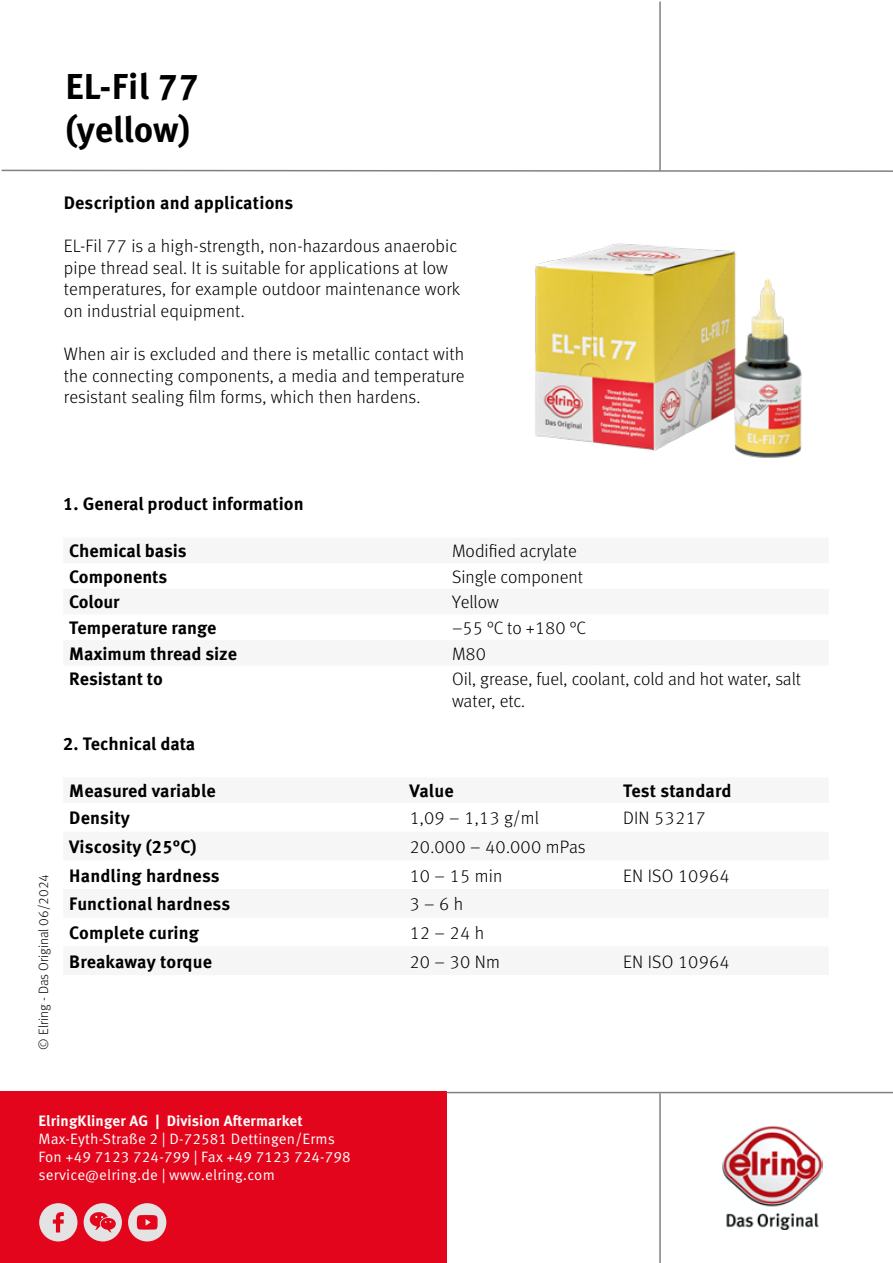
<style>
.page{position:relative;width:893px;height:1263px;background:#fff}
.page>*{position:absolute;margin:0;border:0;box-sizing:border-box;transform-origin:0 0}
.t1{font:700 36px/43.2px "Meta Pro";color:#000}
.t2{font:300 18px/21.6px "Meta Pro";letter-spacing:.01em;color:#000}
.t3{font:700 18px "Meta Pro";color:#000}
.t4{font:15px/18px "Meta Pro Norm";letter-spacing:.01em;color:#fff}
.t5{font:700 15px "Meta Pro";letter-spacing:.01em;color:#fff}
.t6{font:300 13.5px "Meta Pro";color:#000}
</style>
<div class="page">
<hr style="left:659px;top:2px;width:2px;height:169px;background:#808080">
<svg style="left:1px;top:169px;width:892px;height:3px"></svg>
<hr style="left:659px;top:1093px;width:2px;height:170px;background:#808080">
<div style="left:0;top:1092px;width:446px;height:171px;background:#e3051b"></div>
<hr style="left:446px;top:1092px;width:447px;height:1px;background:#808080">
<img style="left:722px;top:1125px;width:100px;height:104px">
<svg style="left:39px;top:1203px;width:39px;height:38px"></svg>
<div style="left:39px;top:1203px;width:38px;height:38px;background:#e3e3e3;border-radius:50%"></div>
<svg style="left:53px;top:1212px;width:11px;height:20px"></svg>
<div style="left:84px;top:1203px;width:38px;height:38px;background:#e3e3e3;border-radius:50%"></div>
<svg style="left:90px;top:1212px;width:26px;height:20px"></svg>
<div style="left:128px;top:1203px;width:38px;height:38px;background:#e3e3e3;border-radius:50%"></div>
<svg style="left:137px;top:1215px;width:21px;height:14px"></svg>
<img style="left:535px;top:243px;width:267px;height:215px">
<h1 class="t1" style="left:65px;top:63px;width:135px">EL-Fil 77 (yellow)</h1>
<p class="t3" style="left:64px;top:189px;width:231px">Description and applications</p>
<p class="t2" style="left:64px;top:234px;width:398px">EL-Fil 77 is a high-strength, non-hazardous anaerobic pipe thread seal. It is suitable for applications at low temperatures, for example outdoor maintenance work on industrial equipment.</p>
<p class="t2" style="left:64px;top:342px;width:402px;text-align:justify">When air is excluded and there is metallic contact with the connecting components, a media and temperature resistant sealing film forms, which then hardens.</p>
<p class="t6" style="left:34px;top:1049px;width:177px;rotate:-90deg">© Elring - Das Original 06/2024</p>
<p class="t3" style="left:63px;top:490px;width:242px">1. General product information</p>
<p class="t3" style="left:69px;top:537px;width:119px">Chemical basis</p>
<p class="t2" style="left:452px;top:539px;width:126px">Modified acrylate</p>
<p class="t3" style="left:69px;top:562px;width:100px">Components</p>
<p class="t2" style="left:452px;top:565px;width:132px">Single component</p>
<p class="t3" style="left:69px;top:588px;width:52px">Colour</p>
<p class="t2" style="left:452px;top:590px;width:48px">Yellow</p>
<p class="t3" style="left:69px;top:614px;width:149px">Temperature range</p>
<p class="t2" style="left:452px;top:616px;width:136px">–55 °C to +180 °C</p>
<p class="t3" style="left:69px;top:639px;width:169px">Maximum thread size</p>
<p class="t2" style="left:452px;top:642px;width:36px">M80</p>
<p class="t3" style="left:69px;top:665px;width:95px">Resistant to</p>
<p class="t2" style="left:452px;top:667px;width:351px">Oil, grease, fuel, coolant, cold and hot water, salt water, etc.</p>
<p class="t3" style="left:63px;top:730px;width:133px">2. Technical data</p>
<p class="t3" style="left:69px;top:777px;width:148px">Measured variable</p>
<p class="t3" style="left:409px;top:777px;width:46px">Value</p>
<p class="t3" style="left:623px;top:777px;width:110px">Test standard</p>
<p class="t3" style="left:69px;top:804px;width:62px">Density</p>
<p class="t2" style="left:409px;top:806px;width:131px">1,09 – 1,13 g/ml</p>
<p class="t2" style="left:623px;top:806px;width:85px">DIN 53217</p>
<p class="t3" style="left:69px;top:832px;width:129px">Viscosity (25°C)</p>
<p class="t2" style="left:409px;top:835px;width:178px">20.000 – 40.000 mPas</p>
<p class="t3" style="left:69px;top:861px;width:152px">Handling hardness</p>
<p class="t2" style="left:409px;top:863px;width:95px">10 – 15 min</p>
<p class="t2" style="left:623px;top:863px;width:108px">EN ISO 10964</p>
<p class="t3" style="left:69px;top:890px;width:162px">Functional hardness</p>
<p class="t2" style="left:409px;top:892px;width:55px">3 – 6 h</p>
<p class="t3" style="left:69px;top:918px;width:131px">Complete curing</p>
<p class="t2" style="left:409px;top:921px;width:76px">12 – 24 h</p>
<p class="t3" style="left:69px;top:947px;width:144px">Breakaway torque</p>
<p class="t2" style="left:409px;top:949px;width:92px">20 – 30 Nm</p>
<p class="t2" style="left:623px;top:949px;width:108px">EN ISO 10964</p>
<p class="t5" style="left:39px;top:1109px;width:266px">ElringKlinger AG | Division Aftermarket</p>
<p class="t4" style="left:39px;top:1128px;width:314px">Max-Eyth-Straße 2 | D-72581 Dettingen/Erms<br>Fon +49 7123 724-799 | Fax +49 7123 724-798 service@elring.de | www.elring.com</p>
</div>
